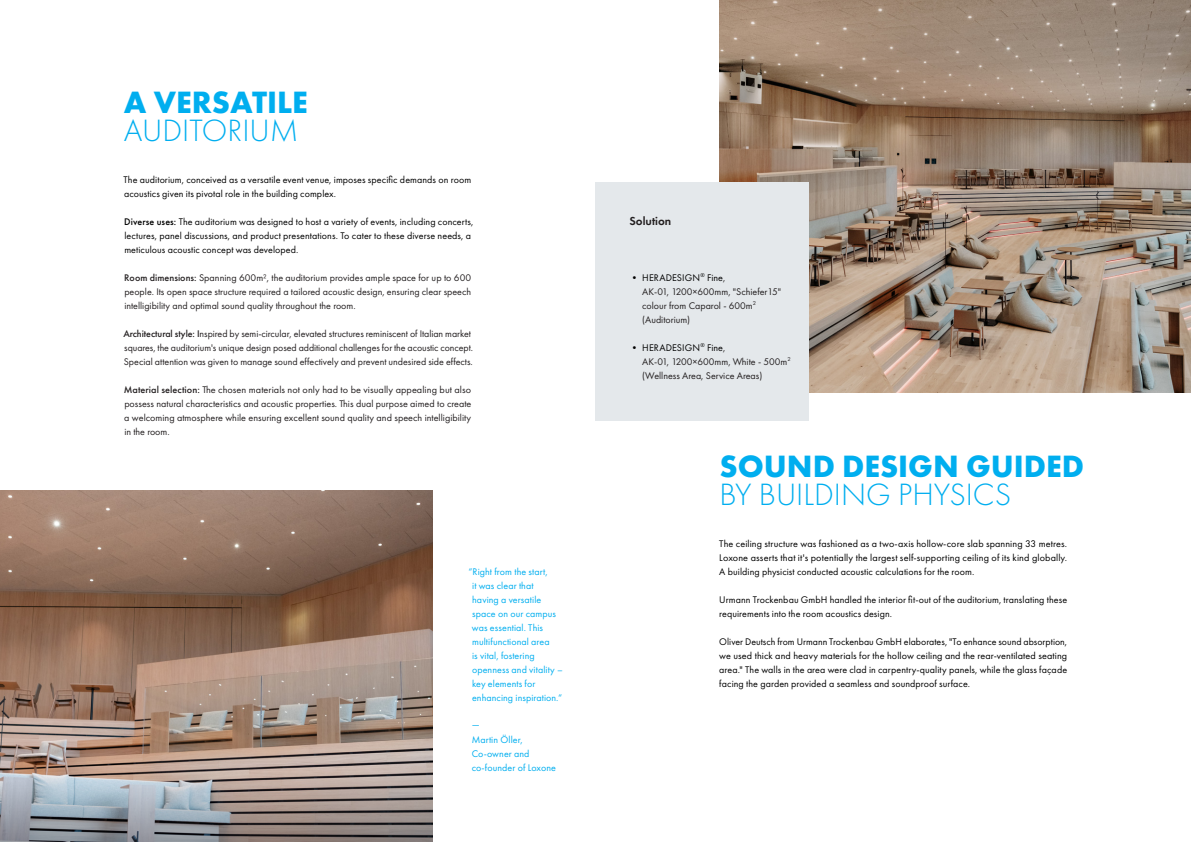
<style>
.page{position:relative;width:1191px;height:842px;background:#fff}
.page>*{position:absolute;margin:0;border:0;box-sizing:border-box;transform-origin:0 0}
.t1{font:700 32px/28px "Futura PT";color:#00aeef}
.t2{font:300 32px "Futura PT";color:#00aeef}
.t3{font:600 12px "Futura PT";color:#231f20}
.t4{font:10px/14px "Futura PT";letter-spacing:.01em;color:#000}
.t5{font:10px/14px "Futura PT";color:#231f20}
.t6{font:10px/14px "Futura PT";letter-spacing:.01em;color:#00aeef}
.s1{font-weight:300}
.s2{font-weight:500}
.s3{color:#000}
</style>
<div class="page">
<img style="left:0;top:491px;width:432px;height:280px">
<img style="left:719px;top:0;width:472px;height:393px">
<div style="left:595px;top:183px;width:214px;height:238px;background:#e4e8eb"></div>
<svg style="left:0;top:771px;width:432px;height:71px;background:#959192"></svg>
<p class="t1" style="left:124px;top:87px;width:185px">A VERSATILE<br><span class="s1">AUDITORIUM</span></p>
<p class="t4" style="left:124px;top:172px;width:349px">The auditorium, conceived as a versatile event venue, imposes specific demands on room acoustics given its pivotal role in the building complex.</p>
<p class="t4" style="left:124px;top:214px;width:351px"><span class="s2">Diverse uses:</span> The auditorium was designed to host a variety of events, including concerts, lectures, panel discussions, and product presentations. To cater to these diverse needs, a meticulous acoustic concept was developed.</p>
<p class="t5" style="left:124px;top:270px;width:348px;text-align:justify"><span class="s2">Room dimensions:</span> Spanning 600m², the auditorium provides ample space for up to 600 people. Its open space structure required a tailored acoustic design, ensuring clear speech intelligibility and optimal sound quality throughout the room.</p>
<p class="t5" style="left:123px;top:326px;width:351px"><span class="s2">Architectural style: I</span>nspired by semi-circular, elevated structures reminiscent of Italian market squares, the auditorium's unique design posed additional challenges for the acoustic concept.<br>Special attention was given to manage sound effectively and prevent undesired side effects.</p>
<p class="t5" style="left:124px;top:382px;width:349px;text-align:justify"><span class="s2">Material selection:</span> The chosen materials not only had to be visually appealing but also possess natural characteristics and acoustic properties. This dual purpose aimed to create a welcoming atmosphere while ensuring excellent sound quality and speech intelligibility in the room.</p>
<p class="t6" style="left:472px;top:564px;width:93px;text-indent:-4px">“Right from the start,<br>it was clear that<br>having a versatile space on our campus was essential. This multifunctional area<br>is vital, fostering openness and vitality – key elements for enhancing inspiration.“</p>
<p class="t6" style="left:471px;top:718px;width:9px">—</p>
<p class="t6" style="left:471px;top:732px;width:52px">Martin Öller,</p>
<p class="t6" style="left:471px;top:746px;width:86px">Co-owner and co-founder of Loxone</p>
<p class="t3" style="left:629px;top:213px;width:43px">Solution</p>
<p class="t5" style="left:642px;top:270px;width:140px;text-indent:-13px"><span class="s3">• HERADESIGN</span><sup>®</sup> <span class="s3">Fine</span>,<br>AK-01, 1200×600mm, "Schiefer15" colour from Caparol - 600m<sup>2 </sup>(Auditorium)</p>
<p class="t5" style="left:642px;top:340px;width:150px;text-indent:-13px"><span class="s3">• HERADESIGN</span><sup>®</sup> <span class="s3">Fine</span>,<br>AK-01, 1200×600mm, White - 500m<sup>2 </sup>(Wellness Area, Service Areas)</p>
<p class="t1" style="left:719px;top:451px;width:366px">SOUND DESIGN GUIDED</p>
<p class="t2" style="left:719px;top:476px;width:293px">BY BUILDING PHYSICS</p>
<p class="t4" style="left:719px;top:536px;width:349px;text-align:justify">The ceiling structure was fashioned as a two-axis hollow-core slab spanning 33 metres.<br>Loxone asserts that it's potentially the largest self-supporting ceiling of its kind globally.<br>A building physicist conducted acoustic calculations for the room.</p>
<p class="t4" style="left:719px;top:592px;width:349px">Urmann Trockenbau GmbH handled the interior fit-out of the auditorium, translating these requirements into the room acoustics design.</p>
<p class="t4" style="left:719px;top:634px;width:349px;text-align:justify">Oliver Deutsch from Urmann Trockenbau GmbH elaborates, "To enhance sound absorption, we used thick and heavy materials for the hollow ceiling and the rear-ventilated seating area." The walls in the area were clad in carpentry-quality panels, while the glass façade facing the garden provided a seamless and soundproof surface.</p>
</div>
